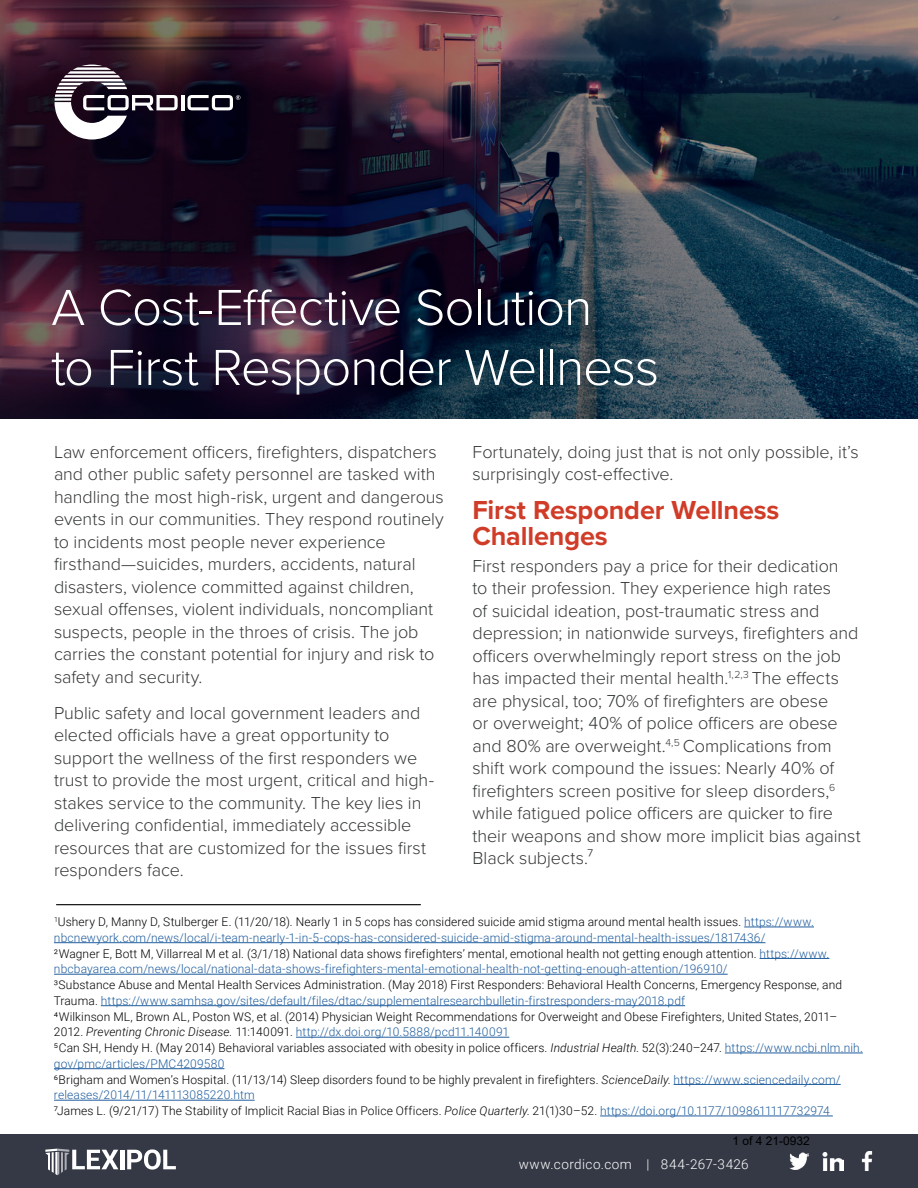
<style>
.page{position:relative;width:918px;height:1188px;background:#fff}
.page>*{position:absolute;margin:0;border:0;box-sizing:border-box;transform-origin:0 0}
.t1{font:300 52.5px/60px "Proxima Nova";letter-spacing:-.02em;color:#fff}
.t2{font:700 27px/25.5px "Proxima Nova";letter-spacing:-.005em;color:#d03c27}
.t3{font:300 18px/22.5px "Proxima Nova";letter-spacing:-.005em;color:#353a36}
.t4{font:300 13.5px "Roboto";letter-spacing:.035em;color:#fff}
.t5{font:300 12px/15.8px "Roboto";letter-spacing:.01em;color:#000}
.t6{font:300 12px/15.8px "Roboto";letter-spacing:.01em;color:#215e9e}
.t7{font:12px "Arial";color:#000}
.s1{color:#000}
.s2{color:#215e9e}
.s3{font-style:italic}
</style>
<div class="page">
<img style="left:0;top:0;width:918px;height:418px">
<hr style="left:181px;top:95px;width:3px;height:15px;background:#fff">
<svg style="left:187px;top:95px;width:53px;height:15px"></svg>
<svg style="left:55px;top:65px;width:123px;height:75px"></svg>
<hr style="left:744px;top:927px;width:70px;height:1px;background:#215e9e">
<hr style="left:54px;top:942px;width:711px;height:1px;background:#215e9e">
<hr style="left:760px;top:958px;width:69px;height:1px;background:#215e9e">
<hr style="left:54px;top:974px;width:674px;height:1px;background:#215e9e">
<hr style="left:101px;top:1005px;width:584px;height:1px;background:#215e9e">
<hr style="left:296px;top:1037px;width:213px;height:1px;background:#215e9e">
<hr style="left:725px;top:1053px;width:138px;height:1px;background:#215e9e">
<hr style="left:54px;top:1068px;width:170px;height:1px;background:#215e9e">
<hr style="left:674px;top:1084px;width:167px;height:1px;background:#215e9e">
<hr style="left:54px;top:1100px;width:201px;height:1px;background:#215e9e">
<hr style="left:600px;top:1116px;width:233px;height:1px;background:#215e9e">
<hr style="left:57px;top:904px;width:363px;height:1px;background:#000">
<div style="left:0;top:1135px;width:918px;height:53px;background:#343945"></div>
<hr style="left:120px;top:1150px;width:4px;height:19px;background:#fff">
<svg style="left:127px;top:1149px;width:49px;height:21px"></svg>
<svg style="left:45px;top:1149px;width:73px;height:26px"></svg>
<img style="left:823px;top:1152px;width:20px;height:18px">
<img style="left:861px;top:1152px;width:12px;height:19px">
<img style="left:790px;top:1153px;width:19px;height:17px">
<h1 class="t1" style="left:51px;top:275px;width:609px">A Cost-Effective Solution<br>to First Responder Wellness</h1>
<p class="t3" style="left:54px;top:440px;width:391px">Law enforcement officers, firefighters, dispatchers and other public safety personnel are tasked with handling the most high-risk, urgent and dangerous events in our communities. They respond routinely to incidents most people never experience firsthand—suicides, murders, accidents, natural disasters, violence committed against children, sexual offenses, violent individuals, noncompliant suspects, people in the throes of crisis. The job carries the constant potential for injury and risk to safety and security.</p>
<p class="t3" style="left:54px;top:701px;width:382px">Public safety and local government leaders and elected officials have a great opportunity to support the wellness of the first responders we trust to provide the most urgent, critical and high&shy;stakes service to the community. The key lies in delivering confidential, immediately accessible resources that are customized for the issues first responders face.</p>
<p class="t3" style="left:472px;top:440px;width:388px">Fortunately, doing just that is not only possible, it’s surprisingly cost-effective.</p>
<h2 class="t2" style="left:472px;top:497px;width:308px">First Responder Wellness<br>Challenges</h2>
<p class="t3" style="left:472px;top:554px;width:390px">First responders pay a price for their dedication<br>to their profession. They experience high rates<br>of suicidal ideation, post-traumatic stress and depression; in nationwide surveys, firefighters and officers overwhelmingly report stress on the job has impacted their mental health.<sup>1,2,3</sup> The effects are physical, too; 70% of firefighters are obese<br>or overweight; 40% of police officers are obese and 80% are overweight.<sup>4,5</sup> Complications from shift work compound the issues: Nearly 40% of firefighters screen positive for sleep disorders,<sup>6 </sup>while fatigued police officers are quicker to fire their weapons and show more implicit bias against Black subjects.⁷</p>
<p class="t6" style="left:54px;top:913px;width:777px"><sup>1</sup><span class="s1">Ushery D, Manny D, Stulberger E. (11/20/18). Nearly 1 in 5 cops has considered suicide amid stigma around mental health issues.</span> https://www. nbcnewyork.com/news/local/i-team-nearly-1-in-5-cops-has-considered-suicide-amid-stigma-around-mental-health-issues/1817436/<br><span class="s1">²Wagner E, Bott M, Villarreal M et al. (3/1/18) National data shows firefighters’ mental, emotional health not getting enough attention.</span> https://www. nbcbayarea.com/news/local/national-data-shows-firefighters-mental-emotional-health-not-getting-enough-attention/196910/</p>
<p class="t5" style="left:54px;top:976px;width:810px">³Substance Abuse and Mental Health Services Administration. (May 2018) First Responders: Behavioral Health Concerns, Emergency Response, and Trauma. <span class="s2">https://www.samhsa.gov/sites/default/files/dtac/supplementalresearchbulletin-firstresponders-may2018.pdf<br></span>4Wilkinson ML, Brown AL, Poston WS, et al. (2014) Physician Weight Recommendations for Overweight and Obese Firefighters, United States, 2011– 2012. <span class="s3">Preventing Chronic Disease.</span> 11:140091. <span class="s2">http://dx.doi.org/10.5888/pcd11.140091<br></span>5Can SH, Hendy H. (May 2014) Behavioral variables associated with obesity in police officers. <span class="s3">Industrial Health</span>. 52(3):240–247. <span class="s2">https://www.ncbi.nlm.nih. gov/pmc/articles/PMC4209580<br></span>6Brigham and Women’s Hospital. (11/13/14) Sleep disorders found to be highly prevalent in firefighters. <span class="s3">ScienceDaily</span>. <span class="s2">https://www.sciencedaily.com/ releases/2014/11/141113085220.htm<br></span>7James L. (9/21/17) The Stability of Implicit Racial Bias in Police Officers. <span class="s3">Police Quarterly</span>. 21(1)30–52. <span class="s2">https://doi.org/10.1177/1098611117732974</span></p>
<p class="t7" style="left:733px;top:1132px;width:79px">1 of 4 21-0932</p>
<p class="t4" style="left:519px;top:1155px;width:232px">www.cordico.com | 844-267-3426</p>
</div>
